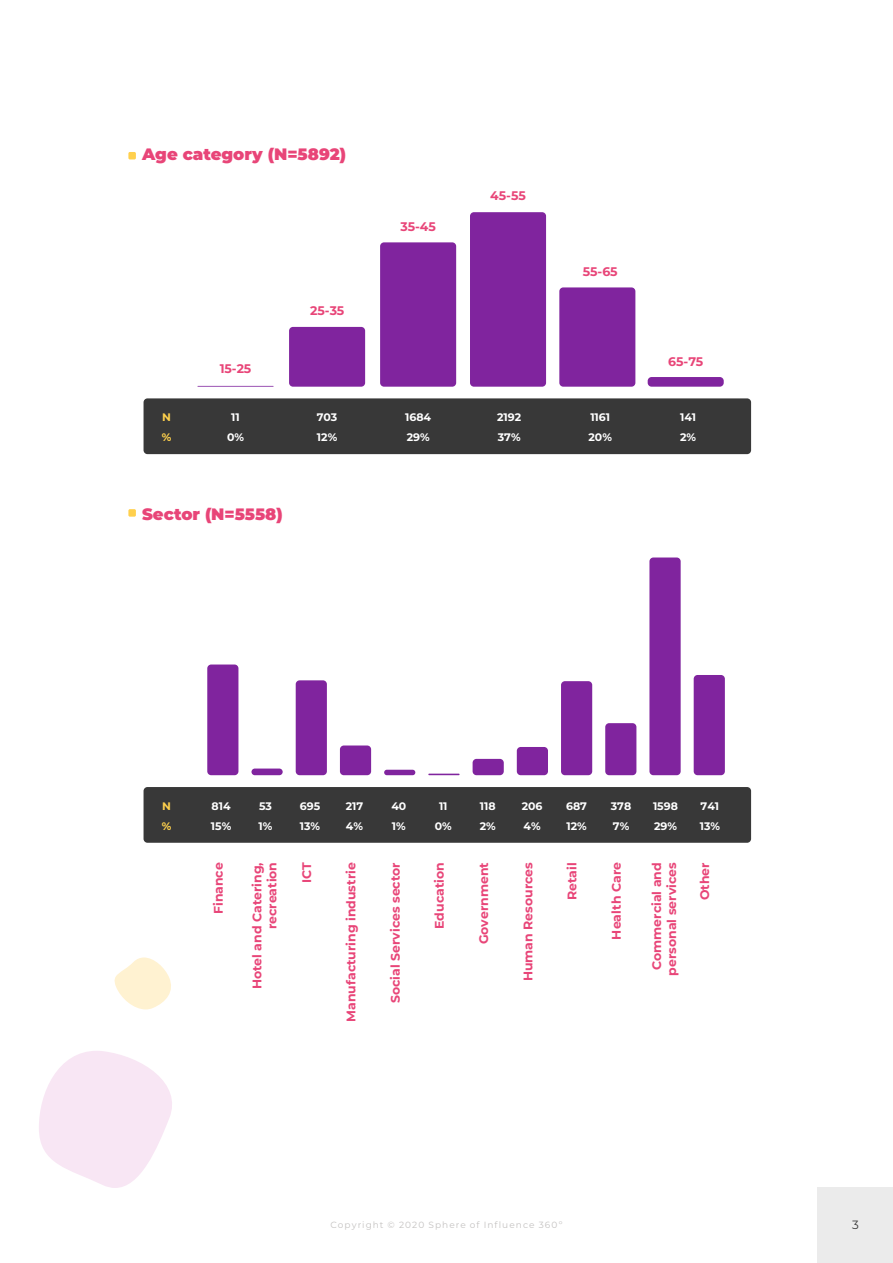
<style>
.page{position:relative;width:893px;height:1263px;background:#fff}
.page>*{position:absolute;margin:0;border:0;box-sizing:border-box;transform-origin:0 0}
.t1{font:900 16.5px "Montserrat";color:#e84578}
.t2{font:700 12.45px/15px "Montserrat";color:#e84578;text-align:right}
.t3{font:12px "Montserrat";color:#393939}
.t4{font:700 10.95px "Montserrat";color:#fff}
.t5{font:700 10.95px "Montserrat";color:#ffd14d}
.t6{font:9px "Montserrat";letter-spacing:.115em;color:#c4c2c1}
</style>
<div class="page">
<div style="left:818px;top:1188px;width:75px;height:75px;background:#ebebeb"></div>
<svg style="left:114px;top:957px;width:57px;height:52px"></svg>
<svg style="left:39px;top:1051px;width:133px;height:137px"></svg>
<div style="left:144px;top:398px;width:607px;height:56px;background:#383838;border-radius:4px"></div>
<hr style="left:197px;top:386px;width:77px;height:1px;background:#80249e">
<div style="left:289px;top:327px;width:76px;height:60px;background:#80249e;border-radius:4px"></div>
<div style="left:380px;top:242px;width:76px;height:145px;background:#80249e;border-radius:4px"></div>
<div style="left:470px;top:212px;width:76px;height:175px;background:#80249e;border-radius:4px"></div>
<div style="left:559px;top:287px;width:76px;height:100px;background:#80249e;border-radius:4px"></div>
<div style="left:648px;top:377px;width:76px;height:10px;background:#80249e;border-radius:4px"></div>
<div style="left:144px;top:787px;width:607px;height:56px;background:#383838;border-radius:4px"></div>
<div style="left:207px;top:664px;width:31px;height:111px;background:#80249e;border-radius:4px"></div>
<div style="left:251px;top:768px;width:32px;height:7px;background:#80249e;border-radius:3px"></div>
<div style="left:296px;top:680px;width:31px;height:95px;background:#80249e;border-radius:4px"></div>
<div style="left:340px;top:745px;width:31px;height:30px;background:#80249e;border-radius:4px"></div>
<div style="left:384px;top:770px;width:31px;height:5px;background:#80249e;border-radius:3px"></div>
<hr style="left:428px;top:774px;width:32px;height:1px;background:#80249e">
<div style="left:473px;top:759px;width:31px;height:16px;background:#80249e;border-radius:4px"></div>
<div style="left:517px;top:747px;width:31px;height:28px;background:#80249e;border-radius:4px"></div>
<div style="left:561px;top:681px;width:31px;height:94px;background:#80249e;border-radius:4px"></div>
<div style="left:605px;top:723px;width:31px;height:52px;background:#80249e;border-radius:4px"></div>
<div style="left:649px;top:557px;width:32px;height:218px;background:#80249e;border-radius:4px"></div>
<div style="left:694px;top:675px;width:31px;height:100px;background:#80249e;border-radius:4px"></div>
<div style="left:128px;top:152px;width:8px;height:7px;background:#ffd04d;border-radius:2px"></div>
<div style="left:128px;top:509px;width:8px;height:8px;background:#ffd04d;border-radius:2px"></div>
<h1 class="t1" style="left:142px;top:142px;width:205px">Age category (N=5892)</h1>
<p class="t2" style="left:220px;top:360px;width:33px">15-25</p>
<p class="t5" style="left:162px;top:409px;width:10px">N</p>
<p class="t4" style="left:231px;top:409px;width:10px">11</p>
<p class="t5" style="left:162px;top:429px;width:11px">%</p>
<p class="t4" style="left:227px;top:429px;width:18px">0%</p>
<h1 class="t1" style="left:142px;top:501px;width:142px">Sector (N=5558)</h1>
<p class="t2" style="left:310px;top:303px;width:36px">25-35</p>
<p class="t4" style="left:317px;top:409px;width:22px">703</p>
<p class="t4" style="left:317px;top:429px;width:22px">12%</p>
<p class="t2" style="left:400px;top:218px;width:37px">35-45</p>
<p class="t4" style="left:405px;top:409px;width:27px">1684</p>
<p class="t4" style="left:407px;top:429px;width:24px">29%</p>
<p class="t2" style="left:490px;top:188px;width:37px">45-55</p>
<p class="t4" style="left:497px;top:409px;width:26px">2192</p>
<p class="t4" style="left:498px;top:429px;width:24px">37%</p>
<p class="t2" style="left:583px;top:263px;width:37px">55-65</p>
<p class="t4" style="left:590px;top:409px;width:21px">1161</p>
<p class="t4" style="left:588px;top:429px;width:25px">20%</p>
<p class="t2" style="left:668px;top:353px;width:36px">65-75</p>
<p class="t4" style="left:680px;top:409px;width:18px">141</p>
<p class="t4" style="left:680px;top:429px;width:18px">2%</p>
<p class="t5" style="left:162px;top:798px;width:10px">N</p>
<p class="t4" style="left:212px;top:798px;width:21px">814</p>
<p class="t5" style="left:162px;top:818px;width:11px">%</p>
<p class="t4" style="left:211px;top:818px;width:22px">15%</p>
<p class="t4" style="left:259px;top:798px;width:14px">53</p>
<p class="t4" style="left:259px;top:818px;width:15px">1%</p>
<p class="t4" style="left:300px;top:798px;width:22px">695</p>
<p class="t4" style="left:300px;top:818px;width:22px">13%</p>
<p class="t4" style="left:346px;top:798px;width:19px">217</p>
<p class="t4" style="left:346px;top:818px;width:19px">4%</p>
<p class="t4" style="left:391px;top:798px;width:16px">40</p>
<p class="t4" style="left:392px;top:818px;width:15px">1%</p>
<p class="t4" style="left:439px;top:798px;width:10px">11</p>
<p class="t4" style="left:435px;top:818px;width:18px">0%</p>
<p class="t4" style="left:480px;top:798px;width:17px">118</p>
<p class="t4" style="left:480px;top:818px;width:18px">2%</p>
<p class="t4" style="left:522px;top:798px;width:22px">206</p>
<p class="t4" style="left:524px;top:818px;width:19px">4%</p>
<p class="t4" style="left:566px;top:798px;width:22px">687</p>
<p class="t4" style="left:566px;top:818px;width:22px">12%</p>
<p class="t4" style="left:611px;top:798px;width:22px">378</p>
<p class="t4" style="left:613px;top:818px;width:18px">7%</p>
<p class="t4" style="left:653px;top:798px;width:26px">1598</p>
<p class="t4" style="left:654px;top:818px;width:24px">29%</p>
<p class="t4" style="left:701px;top:798px;width:20px">741</p>
<p class="t4" style="left:700px;top:818px;width:22px">13%</p>
<p class="t2" style="left:210px;top:914px;width:53px;rotate:-90deg">Finance</p>
<p class="t2" style="left:249px;top:989px;width:129px;rotate:-90deg">Hotel and Catering, recreation</p>
<p class="t2" style="left:299px;top:883px;width:22px;rotate:-90deg">ICT</p>
<p class="t2" style="left:343px;top:1022px;width:161px;rotate:-90deg">Manufacturing industrie</p>
<p class="t2" style="left:387px;top:1003px;width:142px;rotate:-90deg">Social Services sector</p>
<p class="t2" style="left:431px;top:929px;width:68px;rotate:-90deg">Education</p>
<p class="t2" style="left:476px;top:944px;width:83px;rotate:-90deg">Government</p>
<p class="t2" style="left:520px;top:981px;width:121px;rotate:-90deg">Human Resources</p>
<p class="t2" style="left:564px;top:900px;width:39px;rotate:-90deg">Retail</p>
<p class="t2" style="left:608px;top:939px;width:79px;rotate:-90deg">Health Care</p>
<p class="t2" style="left:649px;top:976px;width:115px;text-align:center;rotate:-90deg">Commercial and personal services</p>
<p class="t2" style="left:697px;top:900px;width:39px;rotate:-90deg">Other</p>
<p class="t6" style="left:330px;top:1218px;width:234px">Copyright © 2020 Sphere of Influence 360º</p>
<p class="t3" style="left:852px;top:1217px;width:8px">3</p>
</div>
